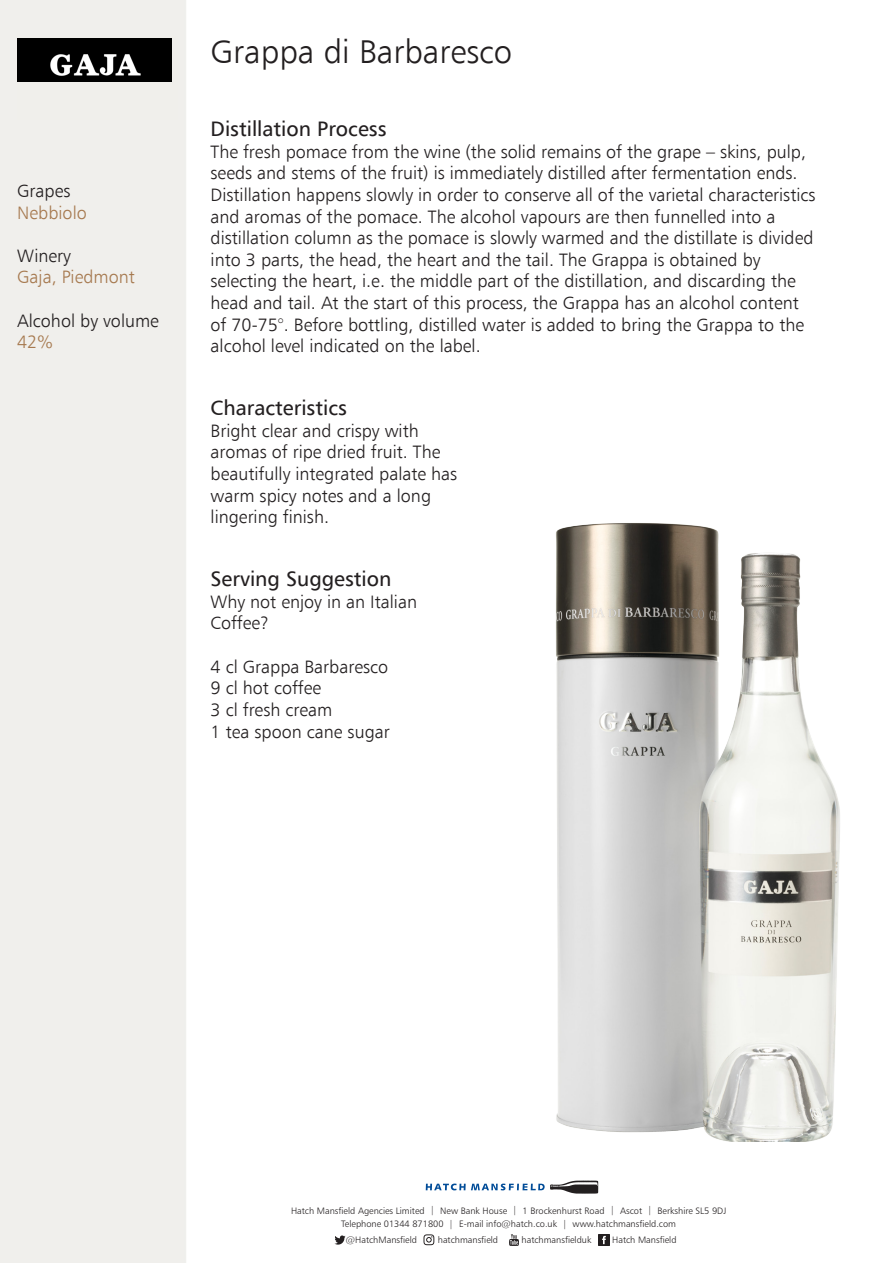
<style>
.page{position:relative;width:893px;height:1263px;background:#fff}
.page>*{position:absolute;margin:0;border:0;box-sizing:border-box;transform-origin:0 0}
.t1{font:300 33px "Humanist 777 BT";color:#231f20}
.t2{font:21px "Humanist 777 BT";color:#231f20}
.t3{font:300 18px/21.6px "Humanist 777 BT";color:#231f20}
.t4{font:300 18px "Humanist 777 BT";color:#a6794f}
.t5{font:9.3px/13.6px "Humanist 777 BT Light B";color:#231f20;text-align:center}
</style>
<div class="page">
<img style="left:0;top:0;width:811px;height:1263px">
<div style="left:17px;top:37px;width:160px;height:83px;background:#f0efeb"></div>
<svg style="left:426px;top:1180px;width:172px;height:14px"></svg>
<svg style="left:334px;top:1234px;width:11px;height:11px"></svg>
<svg style="left:423px;top:1234px;width:11px;height:11px"></svg>
<svg style="left:509px;top:1234px;width:10px;height:11px"></svg>
<svg style="left:599px;top:1234px;width:10px;height:11px"></svg>
<img style="left:17px;top:38px;width:154px;height:43px">
<img style="left:493px;top:451px;width:347px;height:690px">
<p class="t3" style="left:17px;top:180px;width:55px">Grapes</p>
<p class="t4" style="left:17px;top:201px;width:71px">Nebbiolo</p>
<p class="t3" style="left:17px;top:244px;width:55px">Winery</p>
<p class="t4" style="left:17px;top:266px;width:119px">Gaja, Piedmont</p>
<p class="t3" style="left:17px;top:309px;width:143px">Alcohol by volume</p>
<p class="t4" style="left:17px;top:331px;width:37px">42%</p>
<p class="t1" style="left:211px;top:31px;width:303px">Grappa di Barbaresco</p>
<p class="t2" style="left:211px;top:116px;width:177px">Distillation Process</p>
<p class="t3" style="left:211px;top:140px;width:606px">The fresh pomace from the wine (the solid remains of the grape – skins, pulp, seeds and stems of the fruit) is immediately distilled after fermentation ends.<br>Distillation happens slowly in order to conserve all of the varietal characteristics and aromas of the pomace. The alcohol vapours are then funnelled into a distillation column as the pomace is slowly warmed and the distillate is divided into 3 parts, the head, the heart and the tail. The Grappa is obtained by selecting the heart, i.e. the middle part of the distillation, and discarding the head and tail. At the start of this process, the Grappa has an alcohol content of 70-75°. Before bottling, distilled water is added to bring the Grappa to the alcohol level indicated on the label.</p>
<p class="t2" style="left:211px;top:395px;width:138px">Characteristics</p>
<p class="t3" style="left:211px;top:419px;width:248px">Bright clear and crispy with aromas of ripe dried fruit. The beautifully integrated palate has warm spicy notes and a long lingering finish.</p>
<p class="t2" style="left:211px;top:566px;width:182px">Serving Suggestion</p>
<p class="t3" style="left:211px;top:590px;width:208px">Why not enjoy in an Italian<br>Coffee?</p>
<p class="t3" style="left:211px;top:655px;width:179px">4 cl Grappa Barbaresco</p>
<p class="t3" style="left:211px;top:677px;width:181px">9 cl hot coffee<br>3 cl fresh cream<br>1 tea spoon cane sugar</p>
<p class="t5" style="left:291px;top:1203px;width:437px">Hatch Mansfield Agencies Limited | New Bank House | 1 Brockenhurst Road | Ascot | Berkshire SL5 9DJ<br>Telephone 01344 871800 | E-mail info@hatch.co.uk | www.hatchmansfield.com</p>
<p class="t5" style="left:346px;top:1232px;width:73px">@HatchMansfield</p>
<p class="t5" style="left:438px;top:1232px;width:62px">hatchmansfield</p>
<p class="t5" style="left:522px;top:1232px;width:71px">hatchmansfielduk</p>
<p class="t5" style="left:612px;top:1232px;width:66px">Hatch Mansfield</p>
</div>
